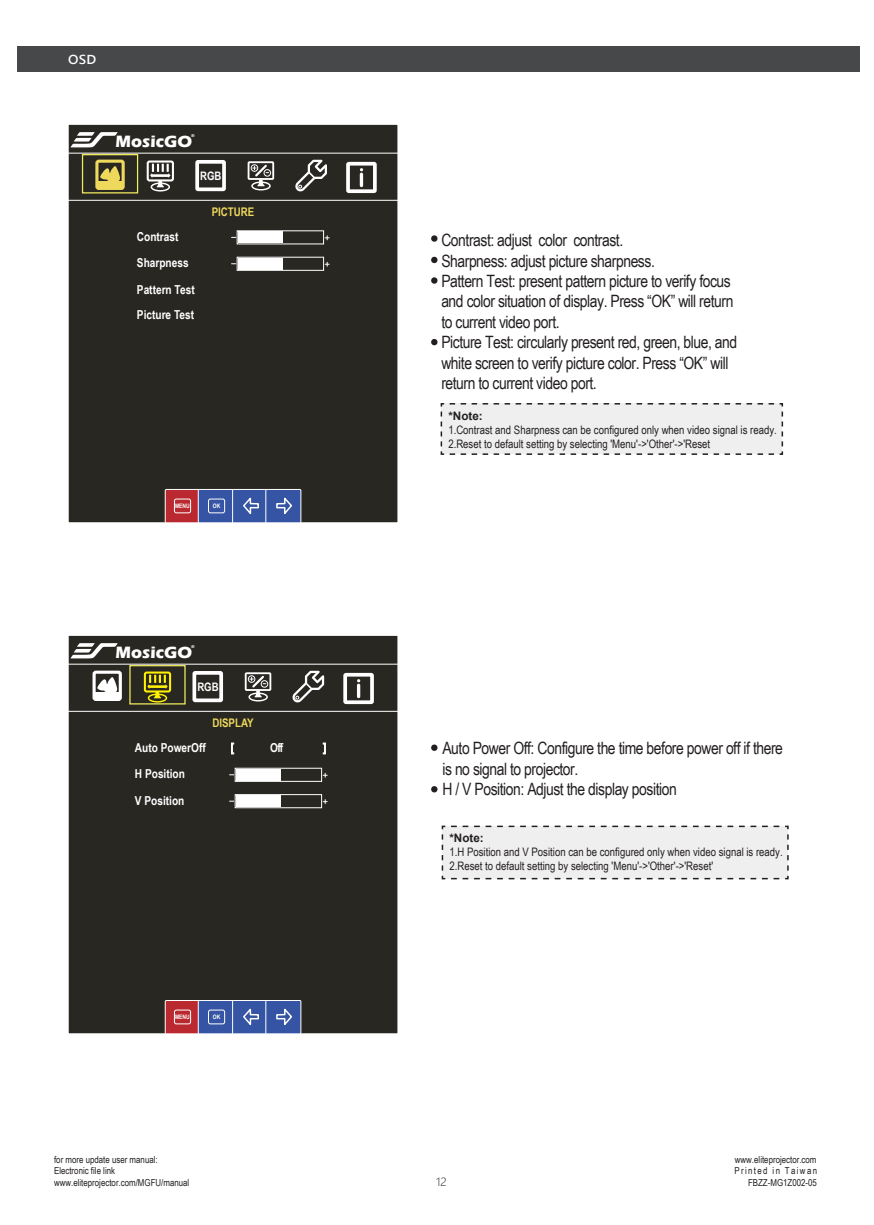
<style>
.page{position:relative;width:874px;height:1225px;background:#fff}
.page>*{position:absolute;margin:0;border:0;box-sizing:border-box;transform-origin:0 0}
.t1{font:17px/20.4px "Arial Narrow";letter-spacing:-.025em;color:#231f20}
.t2{font:700 17px "Eras ITC";color:#fff}
.t3{font:700 12.4px/26px "Arial Narrow";color:#fff}
.t4{font:700 12.2px "Microsoft Jheng Hei";color:#fff;scale:1.05 1}
.t5{font:700 11.8px "Arial Narrow";color:#eed95c}
.t6{font:11.6px/14px "Arial Narrow";color:#231f20}
.t7{font:700 11.6px "Arial";color:#231f20}
.t8{font:700 11.6px "Arial Narrow";color:#fff}
.t9{font:300 11px "Microsoft Jheng Hei";color:#231f20}
.t10{font:9.6px/11.6px "Arial Narrow";color:#231f20}
.t11{font:700 6.2px "Arial Narrow";color:#fff}
.t12{font:700 4.4px "Eras ITC";color:#fff}
</style>
<div class="page">
<div style="left:17px;top:47px;width:842px;height:25px;background:#474849"></div>
<svg style="left:431px;top:235px;width:7px;height:7px"></svg>
<svg style="left:431px;top:256px;width:7px;height:8px"></svg>
<svg style="left:431px;top:277px;width:7px;height:7px"></svg>
<svg style="left:431px;top:339px;width:7px;height:7px"></svg>
<div style="left:440px;top:403px;width:343px;height:52px;background:#efeff0"></div>
<svg style="left:431px;top:744px;width:7px;height:7px"></svg>
<svg style="left:431px;top:786px;width:7px;height:7px"></svg>
<svg style="left:441px;top:825px;width:348px;height:55px"></svg>
<div style="left:68px;top:124px;width:330px;height:399px;background:#292722;border:1px solid #fff"></div>
<hr style="left:68px;top:153px;width:330px;height:1px;background:#fff">
<hr style="left:68px;top:200px;width:330px;height:1px;background:#fff">
<div style="left:147px;top:160px;width:27px;height:21px;border:2px solid #fff;border-radius:2px"></div>
<div style="left:150px;top:182px;width:20px;height:9px;border:1px solid #fff;border-radius:50%"></div>
<svg style="left:150px;top:164px;width:20px;height:23px"></svg>
<div style="left:195px;top:160px;width:31px;height:31px;border:4px solid #fff"></div>
<div style="left:346px;top:162px;width:30px;height:31px;border:4px solid #fff"></div>
<svg style="left:359px;top:173px;width:4px;height:14px"></svg>
<svg style="left:295px;top:160px;width:32px;height:32px"></svg>
<div style="left:251px;top:181px;width:19px;height:9px;border:1px solid #fff;border-radius:50%"></div>
<div style="left:247px;top:161px;width:27px;height:19px;border:2px solid #fff"></div>
<div style="left:263px;top:169px;width:8px;height:8px;border:1px solid #fff;border-radius:50%"></div>
<div style="left:250px;top:164px;width:8px;height:8px;border:1px solid #fff;border-radius:50%"></div>
<svg style="left:252px;top:163px;width:17px;height:23px"></svg>
<div style="left:95px;top:160px;width:30px;height:30px;border:3px solid #eed95c;border-radius:2px"></div>
<div style="left:98px;top:181px;width:24px;height:6px;background:#eed95c"></div>
<svg style="left:100px;top:166px;width:20px;height:15px"></svg>
<div style="left:82px;top:154px;width:56px;height:39px;border:1px solid #efe95d"></div>
<div style="left:266px;top:490px;width:34px;height:33px;background:#3654a4"></div>
<div style="left:232px;top:489px;width:34px;height:34px;background:#3654a4"></div>
<div style="left:198px;top:490px;width:34px;height:33px;background:#3654a4"></div>
<div style="left:165px;top:490px;width:33px;height:33px;background:#ba292f"></div>
<div style="left:165px;top:489px;width:136px;height:34px;border:1px solid #fff"></div>
<div style="left:174px;top:498px;width:17px;height:15px;border:1px solid #fff;border-radius:2px"></div>
<div style="left:208px;top:498px;width:17px;height:15px;border:1px solid #fff;border-radius:2px"></div>
<svg style="left:243px;top:497px;width:16px;height:17px"></svg>
<svg style="left:276px;top:497px;width:16px;height:17px"></svg>
<hr style="left:198px;top:489px;width:1px;height:34px;background:#fff">
<hr style="left:232px;top:489px;width:1px;height:34px;background:#fff">
<hr style="left:265px;top:489px;width:1px;height:34px;background:#fff">
<div style="left:237px;top:230px;width:87px;height:14px;border:1px solid #fff"></div>
<div style="left:238px;top:232px;width:44px;height:11px;background:#fff"></div>
<svg style="left:325px;top:236px;width:4px;height:4px"></svg>
<div style="left:237px;top:257px;width:87px;height:14px;border:1px solid #fff"></div>
<div style="left:238px;top:258px;width:44px;height:11px;background:#fff"></div>
<svg style="left:325px;top:262px;width:4px;height:4px"></svg>
<svg style="left:70px;top:132px;width:48px;height:15px"></svg>
<div style="left:68px;top:635px;width:330px;height:399px;background:#292722;border:1px solid #fff"></div>
<hr style="left:68px;top:663px;width:330px;height:1px;background:#fff">
<hr style="left:68px;top:711px;width:330px;height:1px;background:#fff">
<div style="left:144px;top:671px;width:27px;height:21px;border:2px solid #fff101;border-radius:2px"></div>
<div style="left:148px;top:693px;width:19px;height:9px;border:1px solid #fff101;border-radius:50%"></div>
<svg style="left:147px;top:674px;width:21px;height:24px"></svg>
<div style="left:192px;top:671px;width:31px;height:31px;border:4px solid #fff"></div>
<div style="left:343px;top:673px;width:30px;height:31px;border:4px solid #fff"></div>
<hr style="left:357px;top:683px;width:3px;height:15px;background:#fff;border-radius:2px">
<svg style="left:292px;top:671px;width:32px;height:32px"></svg>
<div style="left:248px;top:692px;width:20px;height:9px;border:1px solid #fff;border-radius:50%"></div>
<div style="left:245px;top:672px;width:26px;height:19px;border:2px solid #fff"></div>
<div style="left:260px;top:680px;width:8px;height:7px;border:1px solid #fff;border-radius:50%"></div>
<div style="left:248px;top:675px;width:7px;height:8px;border:1px solid #fff;border-radius:50%"></div>
<svg style="left:250px;top:674px;width:16px;height:23px"></svg>
<div style="left:92px;top:670px;width:30px;height:31px;border:3px solid #fff;border-radius:2px"></div>
<div style="left:95px;top:692px;width:24px;height:6px;background:#fff"></div>
<svg style="left:97px;top:677px;width:20px;height:15px"></svg>
<div style="left:129px;top:665px;width:56px;height:39px;border:1px solid #efe95d"></div>
<div style="left:266px;top:1001px;width:34px;height:32px;background:#3654a4"></div>
<div style="left:232px;top:1000px;width:34px;height:33px;background:#3654a4"></div>
<div style="left:198px;top:1001px;width:34px;height:32px;background:#3654a4"></div>
<div style="left:165px;top:1001px;width:33px;height:32px;background:#ba292f"></div>
<div style="left:165px;top:1000px;width:136px;height:34px;border:1px solid #fff"></div>
<div style="left:174px;top:1009px;width:17px;height:15px;border:1px solid #fff;border-radius:2px"></div>
<div style="left:208px;top:1009px;width:17px;height:15px;border:1px solid #fff;border-radius:2px"></div>
<svg style="left:243px;top:1008px;width:16px;height:17px"></svg>
<svg style="left:276px;top:1008px;width:16px;height:17px"></svg>
<hr style="left:198px;top:1000px;width:1px;height:33px;background:#fff">
<hr style="left:232px;top:1000px;width:1px;height:33px;background:#fff">
<hr style="left:265px;top:1000px;width:1px;height:33px;background:#fff">
<svg style="left:70px;top:643px;width:48px;height:15px"></svg>
<svg style="left:231px;top:742px;width:3px;height:12px"></svg>
<svg style="left:322px;top:742px;width:4px;height:12px"></svg>
<div style="left:235px;top:768px;width:87px;height:13px;border:1px solid #fff"></div>
<div style="left:236px;top:769px;width:44px;height:11px;background:#fff"></div>
<svg style="left:323px;top:773px;width:4px;height:4px"></svg>
<div style="left:235px;top:794px;width:87px;height:14px;border:1px solid #fff"></div>
<div style="left:236px;top:795px;width:44px;height:12px;background:#fff"></div>
<svg style="left:323px;top:799px;width:4px;height:4px"></svg>
<p class="t4" style="left:68px;top:52px;width:28px">OSD</p>
<p class="t2" style="left:116px;top:131px;width:78px">MosicGO</p>
<p class="t12" style="left:191px;top:132px;width:5px">®</p>
<p class="t8" style="left:200px;top:167px;width:23px">RGB</p>
<p class="t3" style="left:137px;top:223px;width:59px">Contrast<br>Sharpness<br>Pattern Test<br>Picture Test</p>
<p class="t5" style="left:211px;top:203px;width:44px">PICTURE</p>
<p class="t11" style="left:175px;top:501px;width:16px">MENU</p>
<p class="t11" style="left:213px;top:501px;width:9px">OK</p>
<p class="t2" style="left:116px;top:642px;width:78px">MosicGO</p>
<p class="t12" style="left:191px;top:643px;width:5px">®</p>
<p class="t8" style="left:197px;top:678px;width:23px">RGB</p>
<p class="t5" style="left:212px;top:714px;width:43px">DISPLAY</p>
<p class="t3" style="left:135px;top:734px;width:72px">Auto PowerOff</p>
<p class="t3" style="left:270px;top:734px;width:15px">Off</p>
<p class="t3" style="left:135px;top:760px;width:52px">H Position<br>V Position</p>
<p class="t11" style="left:175px;top:1012px;width:16px">MENU</p>
<p class="t11" style="left:213px;top:1012px;width:9px">OK</p>
<p class="t1" style="left:441px;top:229px;width:297px">Contrast: adjust color contrast.<br>Sharpness: adjust picture sharpness.<br>Pattern Test: present pattern picture to verify focus and color situation of display. Press “OK” will return to current video port.<br>Picture Test: circularly present red, green, blue, and white screen to verify picture color. Press “OK” will return to current video port.</p>
<p class="t7" style="left:448px;top:407px;width:36px">*Note:</p>
<p class="t6" style="left:448px;top:422px;width:330px">1.Contrast and Sharpness can be configured only when video signal is ready.<br>2.Reset to default setting by selecting 'Menu'-&gt;'Other'-&gt;'Reset</p>
<p class="t1" style="left:442px;top:737px;width:342px">Auto Power Off: Configure the time before power off if there is no signal to projector.<br>H / V Position: Adjust the display position</p>
<p class="t7" style="left:449px;top:830px;width:36px">*Note:</p>
<p class="t6" style="left:449px;top:845px;width:334px">1.H Position and V Position can be configured only when video signal is ready.<br>2.Reset to default setting by selecting 'Menu'-&gt;'Other'-&gt;'Reset'</p>
<p class="t10" style="left:54px;top:1153px;width:137px">for more update user manual:<br>Electronic file link www.eliteprojector.com/MGFU/manual</p>
<p class="t10" style="left:734px;top:1153px;width:84px;text-align:right">www.eliteprojector.com<br>Printed in Taiwan<br>FBZZ-MG1Z002-05</p>
<p class="t9" style="left:436px;top:1175px;width:12px">12</p>
</div>
